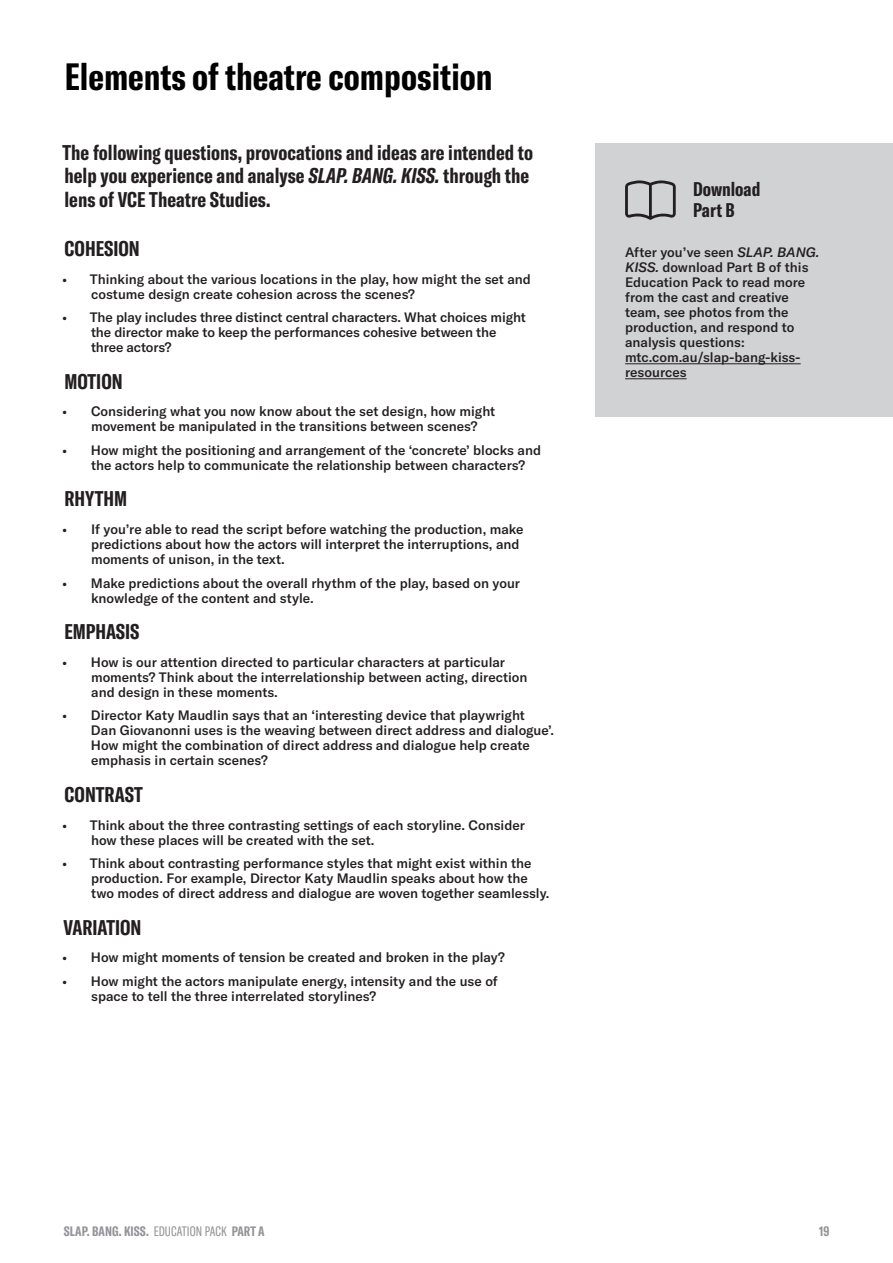
<style>
.page{position:relative;width:893px;height:1263px;background:#fff}
.page>*{position:absolute;margin:0;border:0;box-sizing:border-box;transform-origin:0 0}
.Head_1{font:37.5px "GT America Cm Bd";color:#000001}
.Intro{font:21px/23.1px "GT America Cm Bd";color:#231f20}
.Subhead_2{font:21px "GT America Cm Bd";color:#231f20}
.Activities_Icon_head{font:19.5px/21px "GT America Cm Bd";color:#231f20}
.Activities_Body_inset{font:500 13.5px/15px "GT America";color:#231f20}
.t1{font:13.5px "GT America Cm Bd";letter-spacing:.005em;color:#939598}
.s1{font-family:"GT America Cm Bd It"}
.s2{font-style:italic}
.s3{font-family:"GT America Cm Rg"}
</style>
<div class="page">
<div style="left:595px;top:143px;width:298px;height:274px;background:#d1d2d4"></div>
<hr style="left:625px;top:363px;width:176px;height:1px;background:#231f20">
<hr style="left:625px;top:378px;width:62px;height:1px;background:#231f20">
<svg style="left:625px;top:180px;width:51px;height:40px"></svg>
<p class="Head_1" style="left:65px;top:55px;width:429px">Elements of theatre composition</p>
<p class="Intro" style="left:63px;top:141px;width:472px">The following questions, provocations and ideas are intended to help you experience and analyse <span class="s1">SLAP. BANG. KISS.</span> through the lens of VCE Theatre Studies.</p>
<p class="Subhead_2" style="left:65px;top:236px;width:77px">COHESION</p>
<p class="Activities_Body_inset" style="left:91px;top:271px;width:441px;text-indent:-29px">• Thinking about the various locations in the play, how might the set and costume design create cohesion across the scenes?</p>
<p class="Activities_Body_inset" style="left:91px;top:310px;width:436px;text-indent:-29px">• The play includes three distinct central characters. What choices might the director make to keep the performances cohesive between the three actors?</p>
<p class="Subhead_2" style="left:64px;top:368px;width:60px">MOTION</p>
<p class="Activities_Body_inset" style="left:91px;top:404px;width:406px;text-indent:-29px">• Considering what you now know about the set design, how might movement be manipulated in the transitions between scenes?</p>
<p class="Activities_Body_inset" style="left:91px;top:442px;width:451px;text-indent:-29px">• How might the positioning and arrangement of the ‘concrete’ blocks and the actors help to communicate the relationship between characters?</p>
<p class="Subhead_2" style="left:64px;top:486px;width:64px">RHYTHM</p>
<p class="Activities_Body_inset" style="left:91px;top:522px;width:434px;text-indent:-29px">• If you’re able to read the script before watching the production, make predictions about how the actors will interpret the interruptions, and moments of unison, in the text.</p>
<p class="Activities_Body_inset" style="left:91px;top:575px;width:431px;text-indent:-29px">• Make predictions about the overall rhythm of the play, based on your knowledge of the content and style.</p>
<p class="Subhead_2" style="left:64px;top:619px;width:77px">EMPHASIS</p>
<p class="Activities_Body_inset" style="left:91px;top:654px;width:438px;text-indent:-29px">• How is our attention directed to particular characters at particular moments? Think about the interrelationship between acting, direction and design in these moments.</p>
<p class="Activities_Body_inset" style="left:91px;top:708px;width:465px;text-indent:-29px">• Director Katy Maudlin says that an ‘interesting device that playwright<br>Dan Giovanonni uses is the weaving between direct address and dialogue’.<br>How might the combination of direct address and dialogue help create emphasis in certain scenes?</p>
<p class="Subhead_2" style="left:65px;top:782px;width:80px">CONTRAST</p>
<p class="Activities_Body_inset" style="left:91px;top:817px;width:435px;text-indent:-29px">• Think about the three contrasting settings of each storyline. Consider how these places will be created with the set.</p>
<p class="Activities_Body_inset" style="left:91px;top:856px;width:460px;text-indent:-29px">• Think about contrasting performance styles that might exist within the production. For example, Director Katy Maudlin speaks about how the two modes of direct address and dialogue are woven together seamlessly.</p>
<p class="Subhead_2" style="left:64px;top:915px;width:79px">VARIATION</p>
<p class="Activities_Body_inset" style="left:62px;top:950px;width:444px">• How might moments of tension be created and broken in the play?</p>
<p class="Activities_Body_inset" style="left:91px;top:973px;width:408px;text-indent:-29px">• How might the actors manipulate energy, intensity and the use of space to tell the three interrelated storylines?</p>
<p class="Activities_Icon_head" style="left:693px;top:178px;width:69px">Download<br>Part B</p>
<p class="Activities_Body_inset" style="left:625px;top:245px;width:196px">After you’ve seen <span class="s2">SLAP. BANG.<br>KISS.</span> download Part B of this<br>Education Pack to read more from the cast and creative team, see photos from the production, and respond to analysis questions: mtc.com.au/slap-bang-kiss&shy;resources</p>
<p class="t1" style="left:64px;top:1223px;width:202px">SLAP. BANG. KISS. <span class="s3">EDUCATION PACK</span> PART A</p>
<p class="t1" style="left:819px;top:1223px;width:12px">19</p>
</div>
